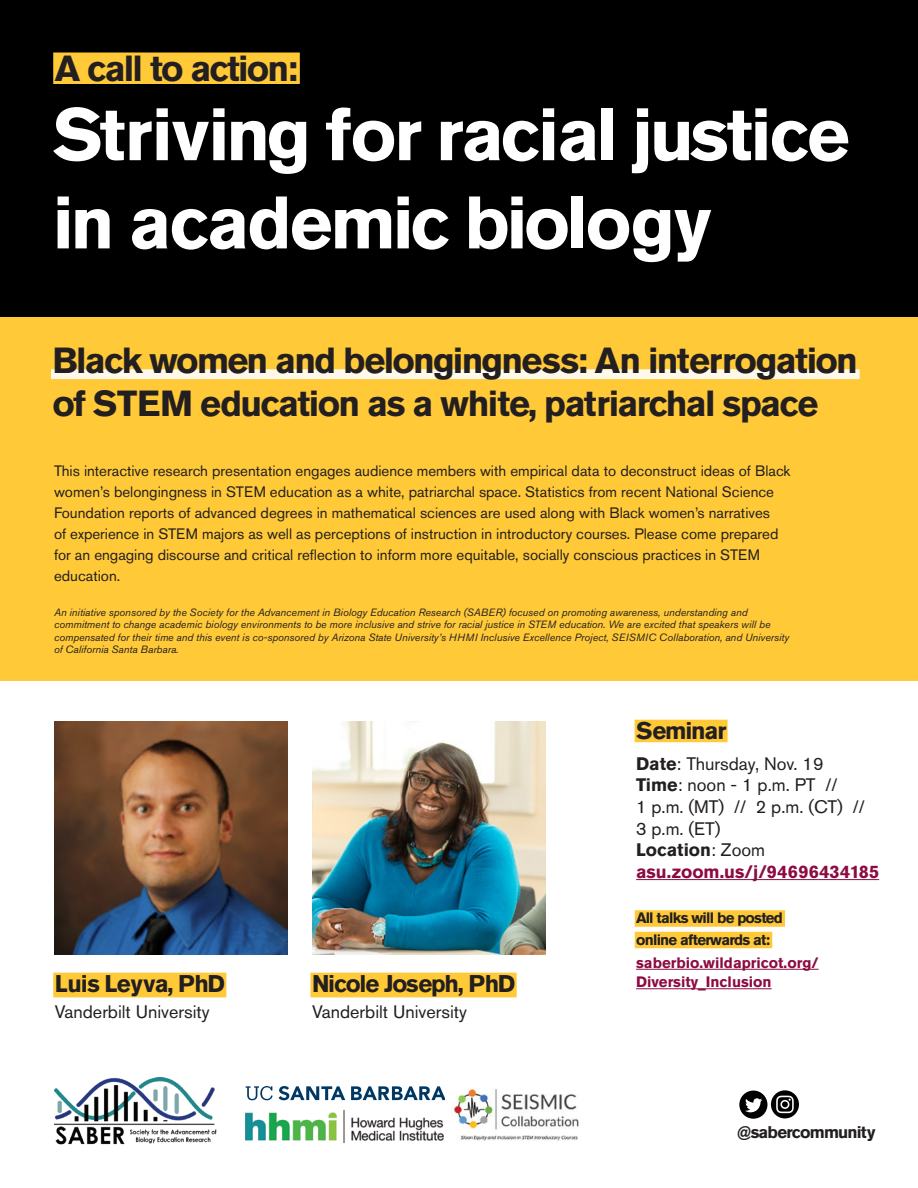
<style>
.page{position:relative;width:918px;height:1188px;background:#fff}
.page>*{position:absolute;margin:0;border:0;box-sizing:border-box;transform-origin:0 0}
.t1{font:700 73.5px/88.2px "Akzidenz Grotesk Std";letter-spacing:-.03em;color:#fff}
.t2{font:700 36px/43.2px "Akzidenz Grotesk Std";letter-spacing:-.05em;color:#231f20}
.Speaker_name{font:700 24px "Akzidenz Grotesk Std";letter-spacing:-.05em;color:#231f20}
.Speaker_name-2{font:700 24px "Akzidenz Grotesk Std";letter-spacing:-.01em;color:#231f20}
.t3{font:18px/21.6px "Akzidenz Grotesk Std";color:#231f20}
.t4{font:700 16.8px "Akzidenz Grotesk Std";letter-spacing:-.05em;color:#231f20}
.Body_text{font:15px/21px "Akzidenz Grotesk Std";color:#231f20}
.Body_text__alternate{font:700 15px/19.5px "Akzidenz Grotesk Std";color:#8c0b42}
.Event_Type__RISE{font:700 15px "Akzidenz Grotesk Std";letter-spacing:-.05em;color:#231f20}
.Italic_text{font:italic 10.5px/12.6px "Akzidenz Grotesk Std";color:#231f20}
.s1{font-weight:700}
.s2{font-weight:700;color:#8c0b42}
</style>
<div class="page">
<div style="left:0;top:313px;width:918px;height:367px;background:#ffc938"></div>
<img style="left:55px;top:721px;width:233px;height:233px">
<img style="left:312px;top:721px;width:233px;height:233px">
<div style="left:635px;top:910px;width:150px;height:17px;background:#ffc938"></div>
<div style="left:635px;top:932px;width:137px;height:16px;background:#ffc938"></div>
<hr style="left:636px;top:969px;width:183px;height:1px;background:#8c0b42">
<hr style="left:636px;top:988px;width:136px;height:1px;background:#8c0b42">
<div style="left:0;top:0;width:918px;height:317px;background:#000001"></div>
<div style="left:53px;top:52px;width:247px;height:32px;background:#ffc938"></div>
<svg style="left:351px;top:1086px;width:94px;height:14px"></svg>
<svg style="left:246px;top:1086px;width:27px;height:14px"></svg>
<svg style="left:279px;top:1086px;width:66px;height:14px"></svg>
<img style="left:246px;top:1110px;width:198px;height:33px">
<img style="left:55px;top:1077px;width:162px;height:68px">
<svg style="left:739px;top:1090px;width:60px;height:29px"></svg>
<img style="left:452px;top:1088px;width:127px;height:53px">
<div style="left:635px;top:720px;width:93px;height:22px;background:#ffc938"></div>
<hr style="left:636px;top:879px;width:243px;height:1px;background:#8c0b42">
<div style="left:53px;top:973px;width:173px;height:24px;background:#ffc938"></div>
<div style="left:310px;top:973px;width:207px;height:24px;background:#ffc938"></div>
<div style="left:51px;top:369px;width:809px;height:10px;background:#fef9ea"></div>
<h2 class="t2" style="left:55px;top:47px;width:245px">A call to action:</h2>
<h1 class="t1" style="left:52px;top:91px;width:799px">Striving for racial justice in academic biology</h1>
<p class="t2" style="left:52px;top:339px;width:807px">Black women and belongingness: An interrogation of STEM education as a white, patriarchal space</p>
<p class="Body_text" style="left:54px;top:460px;width:738px">This interactive research presentation engages audience members with empirical data to deconstruct ideas of Black women’s belongingness in STEM education as a white, patriarchal space. Statistics from recent National Science Foundation reports of advanced degrees in mathematical sciences are used along with Black women’s narratives<br>of experience in STEM majors as well as perceptions of instruction in introductory courses. Please come prepared for an engaging discourse and critical reflection to inform more equitable, socially conscious practices in STEM education.</p>
<p class="Italic_text" style="left:54px;top:606px;width:737px">An initiative sponsored by the Society for the Advancement in Biology Education Research (SABER) focused on promoting awareness, understanding and commitment to change academic biology environments to be more inclusive and strive for racial justice in STEM education. We are excited that speakers will be compensated for their time and this event is co-sponsored by Arizona State University’s HHMI Inclusive Excellence Project, SEISMIC Collaboration, and University of California Santa Barbara.</p>
<p class="Speaker_name-2" style="left:55px;top:970px;width:172px">Luis Leyva, PhD</p>
<p class="t3" style="left:55px;top:1001px;width:156px">Vanderbilt University</p>
<p class="Speaker_name" style="left:312px;top:970px;width:205px">Nicole Joseph, PhD</p>
<p class="t3" style="left:312px;top:1001px;width:156px">Vanderbilt University</p>
<p class="Speaker_name" style="left:636px;top:717px;width:92px">Seminar</p>
<p class="t3" style="left:636px;top:753px;width:189px"><span class="s1">Date</span>: Thursday, Nov. 19</p>
<p class="t3" style="left:636px;top:774px;width:245px"><span class="s1">Time</span>: noon - 1 p.m. PT //<br>1 p.m. (MT) // 2 p.m. (CT) //<br>3 p.m. (ET)<br><span class="s1">Location</span>: Zoom <span class="s2">asu.zoom.us/j/94696434185</span></p>
<p class="Event_Type__RISE" style="left:636px;top:909px;width:148px">All talks will be posted</p>
<p class="Event_Type__RISE" style="left:636px;top:931px;width:136px">online afterwards at:</p>
<p class="Body_text__alternate" style="left:636px;top:953px;width:184px">saberbio.wildapricot.org/<br>Diversity_Inclusion</p>
<p class="t4" style="left:737px;top:1122px;width:140px">@sabercommunity</p>
</div>
